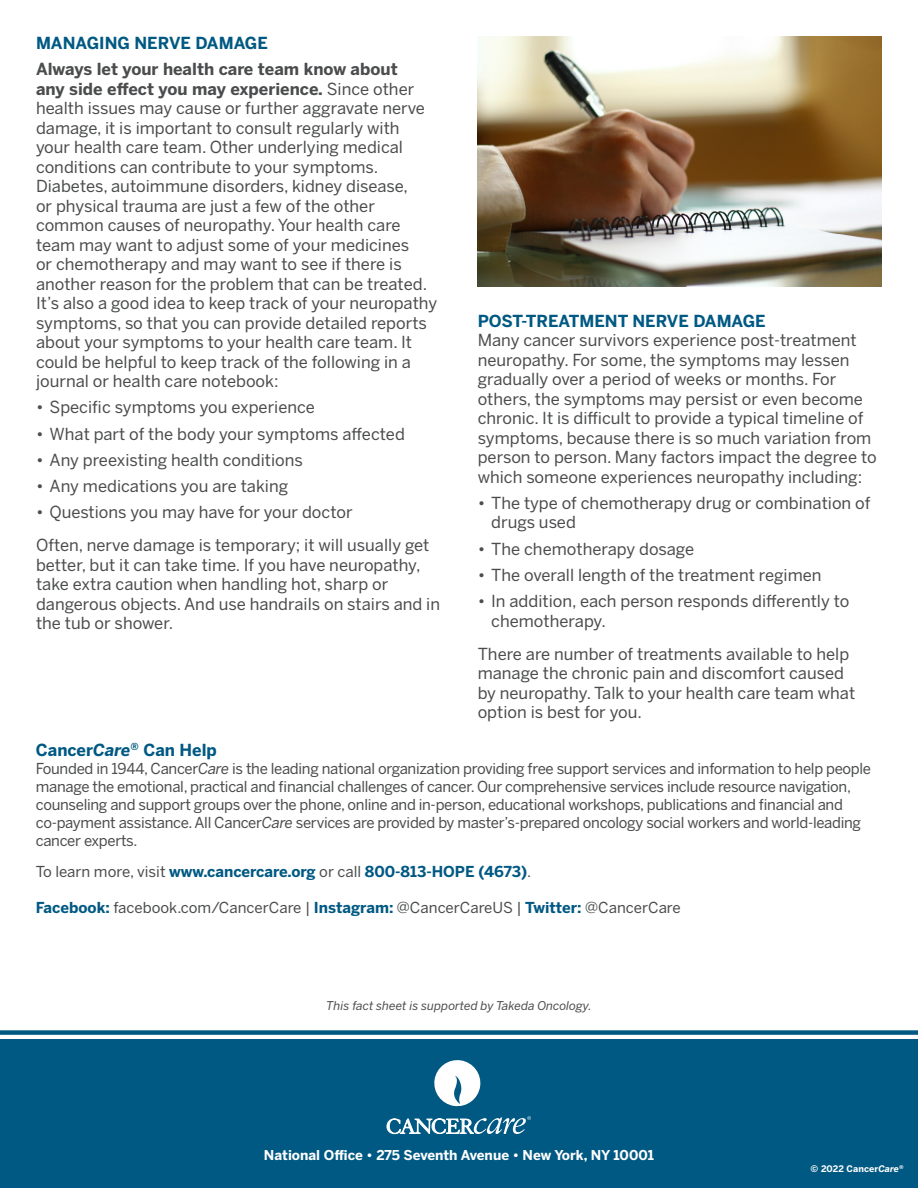
<style>
.page{position:relative;width:918px;height:1188px;background:#fff}
.page>*{position:absolute;margin:0;border:0;box-sizing:border-box;transform-origin:0 0}
.Leadder{font:16.5px/19.5px "Benton Sans";color:#4b4c4d}
.Leadder-2{font:700 16.5px "Benton Sans";color:#005983}
.Leadder-3{font:15px/18px "Benton Sans";letter-spacing:-.02em;color:#4b4c4d}
.Leadder-4{font:15px "Benton Sans";color:#4b4c4d}
.Leadder-5{font:700 15px "Benton Sans";color:#005983}
.t1{font:700 13.5px "Benton Sans";color:#fff}
.Leadder-6{font:italic 12px "Benton Sans";color:#4b4c4d}
.Leadder-7{font:700 9px "Benton Sans";letter-spacing:.01em;color:#fff}
.s1{font-weight:700}
.s2{font-style:italic}
.s3{font-weight:400;color:#4b4c4d}
.s4{font-weight:700;color:#005983}
</style>
<div class="page">
<div style="left:0;top:1040px;width:918px;height:148px;background:#005983"></div>
<svg style="left:434px;top:1060px;width:47px;height:47px"></svg>
<svg style="left:387px;top:1116px;width:144px;height:18px"></svg>
<div style="left:0;top:1030px;width:918px;height:5px;background:#005983"></div>
<img style="left:478px;top:36px;width:404px;height:250px">
<p class="Leadder-2" style="left:36px;top:33px;width:233px">MANAGING NERVE DAMAGE</p>
<p class="Leadder" style="left:36px;top:59px;width:403px"><span class="s1">Always let your health care team know about<br>any side effect you may experience.</span> Since other health issues may cause or further aggravate nerve damage, it is important to consult regularly with your health care team. Other underlying medical conditions can contribute to your symptoms.<br>Diabetes, autoimmune disorders, kidney disease,<br>or physical trauma are just a few of the other common causes of neuropathy. Your health care team may want to adjust some of your medicines<br>or chemotherapy and may want to see if there is another reason for the problem that can be treated.<br>It’s also a good idea to keep track of your neuropathy symptoms, so that you can provide detailed reports about your symptoms to your health care team. It could be helpful to keep track of the following in a journal or health care notebook:</p>
<p class="Leadder" style="left:36px;top:398px;width:281px">• Specific symptoms you experience</p>
<p class="Leadder" style="left:36px;top:424px;width:370px">• What part of the body your symptoms affected</p>
<p class="Leadder" style="left:36px;top:450px;width:268px">• Any preexisting health conditions</p>
<p class="Leadder" style="left:36px;top:476px;width:254px">• Any medications you are taking</p>
<p class="Leadder" style="left:36px;top:503px;width:318px">• Questions you may have for your doctor</p>
<p class="Leadder" style="left:36px;top:536px;width:406px">Often, nerve damage is temporary; it will usually get better, but it can take time. If you have neuropathy, take extra caution when handling hot, sharp or dangerous objects. And use handrails on stairs and in the tub or shower.</p>
<p class="Leadder-2" style="left:478px;top:311px;width:290px">POST-TREATMENT NERVE DAMAGE</p>
<p class="Leadder" style="left:478px;top:330px;width:401px">Many cancer survivors experience post-treatment neuropathy. For some, the symptoms may lessen gradually over a period of weeks or months. For others, the symptoms may persist or even become chronic. It is difficult to provide a typical timeline of symptoms, because there is so much variation from person to person. Many factors impact the degree to which someone experiences neuropathy including:</p>
<p class="Leadder" style="left:491px;top:493px;width:381px;text-indent:-14px">• The type of chemotherapy drug or combination of drugs used</p>
<p class="Leadder" style="left:478px;top:539px;width:218px">• The chemotherapy dosage</p>
<p class="Leadder" style="left:478px;top:565px;width:345px">• The overall length of the treatment regimen</p>
<p class="Leadder" style="left:491px;top:591px;width:360px;text-indent:-14px">• In addition, each person responds differently to chemotherapy.</p>
<p class="Leadder" style="left:478px;top:644px;width:379px">There are number of treatments available to help manage the chronic pain and discomfort caused by neuropathy. Talk to your health care team what option is best for you.</p>
<p class="Leadder-2" style="left:36px;top:740px;width:183px">Cancer<span class="s2">Care</span><sup>®</sup> Can Help</p>
<p class="Leadder-3" style="left:36px;top:759px;width:837px">Founded in 1944, Cancer<span class="s2">Care</span> is the leading national organization providing free support services and information to help people manage the emotional, practical and financial challenges of cancer. Our comprehensive services include resource navigation, counseling and support groups over the phone, online and in-person, educational workshops, publications and financial and co-payment assistance. All Cancer<span class="s2">Care</span> services are provided by master’s-prepared oncology social workers and world-leading cancer experts.</p>
<p class="Leadder-5" style="left:36px;top:863px;width:497px"><span class="s3">To learn more, visit</span> www.cancercare.org <span class="s3">or call</span> 800-813-HOPE (4673)<span class="s3">.</span></p>
<p class="Leadder-4" style="left:36px;top:899px;width:647px"><span class="s4">Facebook:</span> facebook.com/CancerCare | <span class="s4">Instagram:</span> @CancerCareUS | <span class="s4">Twitter:</span> @CancerCare</p>
<p class="Leadder-6" style="left:326px;top:999px;width:267px">This fact sheet is supported by Takeda Oncology.</p>
<p class="t1" style="left:264px;top:1147px;width:392px">National Office • 275 Seventh Avenue • New York, NY 10001</p>
<p class="Leadder-7" style="left:811px;top:1163px;width:95px">© 2022 Cancer<span class="s2">Care</span><sup>®</sup></p>
</div>
